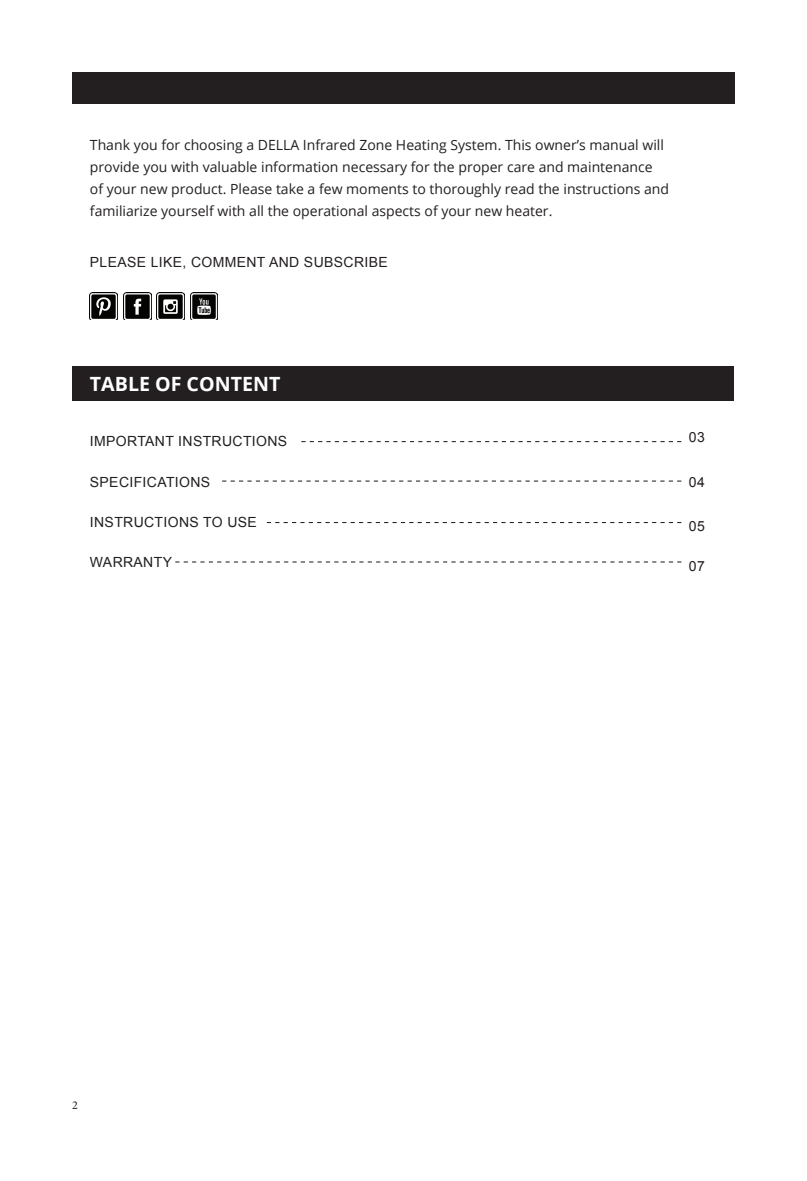
<style>
.page{position:relative;width:807px;height:1181px;background:#fff}
.page>*{position:absolute;margin:0;border:0;box-sizing:border-box;transform-origin:0 0}
.t1{font:700 19.6px "Open Sans";color:#fff}
.t2{font:14px/22px "Open Sans";color:#231f20}
.t3{font:14px "Arial";letter-spacing:.025em;color:#231f20}
.t4{font:12px "Minion Pro";color:#231f20}
</style>
<div class="page">
<div style="left:72px;top:72px;width:662px;height:31px;background:#231f20"></div>
<div style="left:72px;top:366px;width:661px;height:35px;background:#231f20"></div>
<img style="left:190px;top:292px;width:27px;height:28px">
<img style="left:90px;top:292px;width:28px;height:28px">
<img style="left:157px;top:292px;width:27px;height:28px">
<img style="left:123px;top:292px;width:28px;height:28px">
<svg style="left:301px;top:441px;width:380px;height:1px"></svg>
<svg style="left:222px;top:480px;width:459px;height:2px"></svg>
<svg style="left:267px;top:522px;width:414px;height:1px"></svg>
<svg style="left:175px;top:561px;width:506px;height:1px"></svg>
<p class="t2" style="left:90px;top:133px;width:580px">Thank you for choosing a DELLA Infrared Zone Heating System. This owner’s manual will provide you with valuable information necessary for the proper care and maintenance of your new product. Please take a few moments to thoroughly read the instructions and familiarize yourself with all the operational aspects of your new heater.</p>
<p class="t3" style="left:90px;top:253px;width:299px">PLEASE LIKE, COMMENT AND SUBSCRIBE</p>
<p class="t1" style="left:90px;top:370px;width:192px">TABLE OF CONTENT</p>
<p class="t3" style="left:90px;top:432px;width:199px">IMPORTANT INSTRUCTIONS</p>
<p class="t3" style="left:90px;top:472px;width:122px">SPECIFICATIONS</p>
<p class="t3" style="left:90px;top:512px;width:168px">INSTRUCTIONS TO USE</p>
<p class="t3" style="left:90px;top:552px;width:84px">WARRANTY</p>
<p class="t3" style="left:688px;top:428px;width:17px">03</p>
<p class="t3" style="left:688px;top:472px;width:17px">04</p>
<p class="t3" style="left:688px;top:516px;width:17px">05</p>
<p class="t3" style="left:688px;top:556px;width:17px">07</p>
<p class="t4" style="left:72px;top:1096px;width:7px">2</p>
</div>
